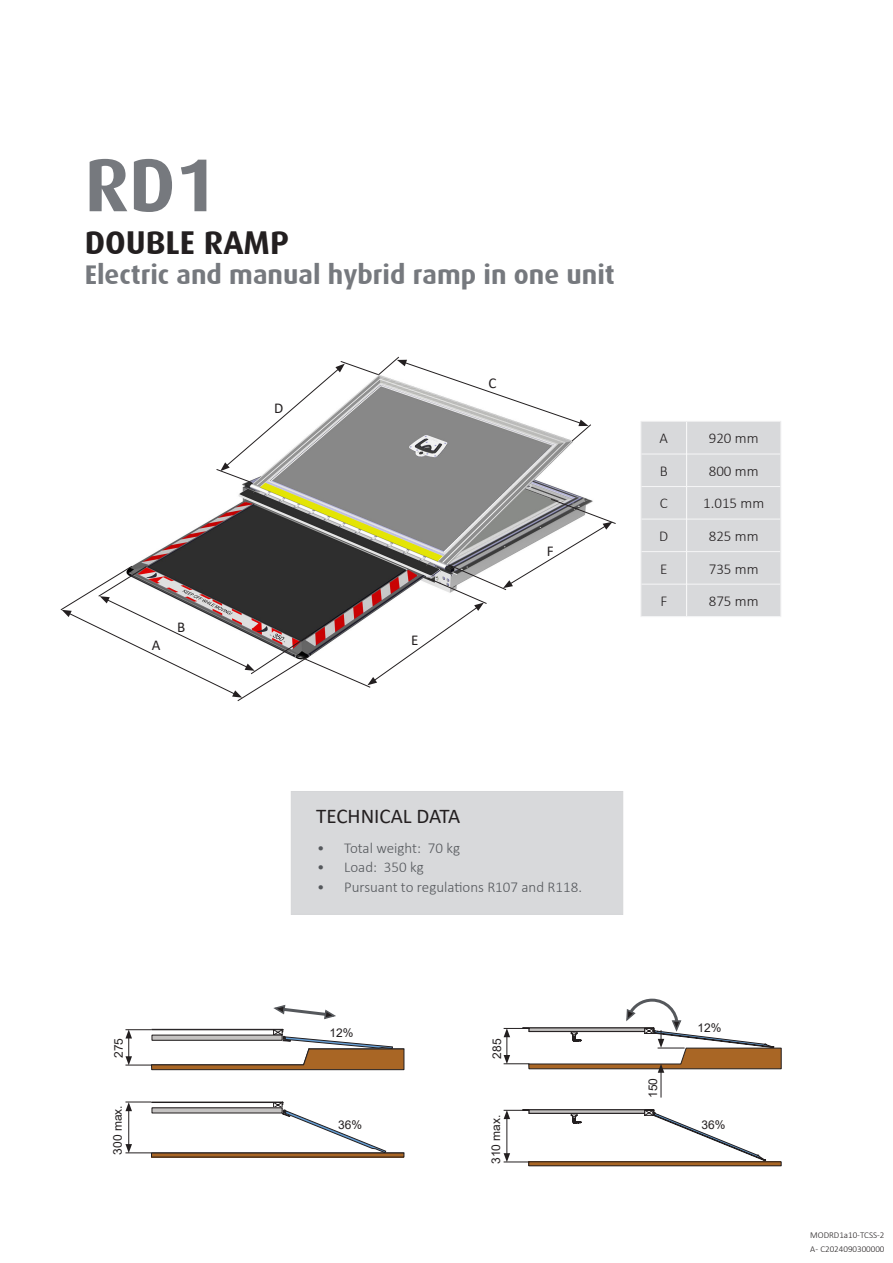
<style>
.page{position:relative;width:893px;height:1263px;background:#fff}
.page>*{position:absolute;margin:0;border:0;box-sizing:border-box;transform-origin:0 0}
.t1{font:700 75px "Dax";color:#76797e}
.t2{font:700 33px "Dax";color:#231f20}
.t3{font:700 27px "Dax";color:#76797e}
.t4{font:21px "Calibri";color:#231f20}
.t5{font:300 15px "Calibri";color:#55585c}
.t6{font:300 15px "Calibri";color:#231f20}
.t7{font:15px "Calibri";color:#231f20}
.t8{font:12px "Arial";color:#231f20}
.t9{font:300 9px "Calibri";color:#231f20}
</style>
<div class="page">
<div style="left:291px;top:791px;width:332px;height:124px;background:#d8d9db"></div>
<img style="left:238px;top:483px;width:347px;height:15px">
<div style="left:642px;top:422px;width:138px;height:194px;background:#d8d9db"></div>
<hr style="left:641px;top:454px;width:45px;height:1px;background:#f6f6f7">
<hr style="left:687px;top:454px;width:93px;height:1px;background:#f6f6f7">
<hr style="left:641px;top:486px;width:45px;height:1px;background:#f6f6f7">
<hr style="left:687px;top:486px;width:93px;height:1px;background:#f6f6f7">
<hr style="left:641px;top:519px;width:45px;height:1px;background:#f6f6f7">
<hr style="left:687px;top:519px;width:93px;height:1px;background:#f6f6f7">
<hr style="left:641px;top:551px;width:45px;height:1px;background:#f6f6f7">
<hr style="left:687px;top:551px;width:93px;height:1px;background:#f6f6f7">
<hr style="left:641px;top:584px;width:45px;height:1px;background:#f6f6f7">
<hr style="left:687px;top:584px;width:93px;height:1px;background:#f6f6f7">
<hr style="left:641px;top:616px;width:46px;height:1px;background:#f6f6f7">
<hr style="left:687px;top:616px;width:94px;height:1px;background:#f6f6f7">
<hr style="left:641px;top:421px;width:46px;height:1px;background:#eeeeef">
<hr style="left:641px;top:422px;width:1px;height:32px;background:#eeeeef">
<hr style="left:687px;top:421px;width:94px;height:1px;background:#eeeeef">
<hr style="left:780px;top:422px;width:1px;height:32px;background:#eeeeef">
<hr style="left:641px;top:454px;width:1px;height:32px;background:#eeeeef">
<hr style="left:780px;top:454px;width:1px;height:32px;background:#eeeeef">
<hr style="left:641px;top:486px;width:1px;height:33px;background:#eeeeef">
<hr style="left:780px;top:486px;width:1px;height:33px;background:#eeeeef">
<hr style="left:641px;top:519px;width:1px;height:33px;background:#eeeeef">
<hr style="left:780px;top:519px;width:1px;height:33px;background:#eeeeef">
<hr style="left:641px;top:552px;width:1px;height:32px;background:#eeeeef">
<hr style="left:780px;top:552px;width:1px;height:32px;background:#eeeeef">
<hr style="left:641px;top:584px;width:1px;height:32px;background:#eeeeef">
<hr style="left:780px;top:584px;width:1px;height:32px;background:#eeeeef">
<hr style="left:686px;top:422px;width:1px;height:32px;background:#fcfcfc">
<hr style="left:686px;top:454px;width:1px;height:32px;background:#fcfcfc">
<hr style="left:686px;top:486px;width:1px;height:33px;background:#fcfcfc">
<hr style="left:686px;top:519px;width:1px;height:33px;background:#fcfcfc">
<hr style="left:686px;top:552px;width:1px;height:32px;background:#fcfcfc">
<hr style="left:686px;top:584px;width:1px;height:32px;background:#fcfcfc">
<hr style="left:529px;top:1162px;width:252px;height:4px;background:#a96625">
<div style="left:528px;top:1161px;width:253px;height:5px;border:1px solid #231f20"></div>
<svg style="left:504px;top:1109px;width:262px;height:54px"></svg>
<svg style="left:125px;top:1102px;width:279px;height:51px"></svg>
<svg style="left:125px;top:1029px;width:279px;height:41px"></svg>
<svg style="left:273px;top:1005px;width:63px;height:15px"></svg>
<svg style="left:504px;top:998px;width:278px;height:99px"></svg>
<svg style="left:60px;top:498px;width:556px;height:203px"></svg>
<svg style="left:216px;top:356px;width:375px;height:127px"></svg>
<p class="t1" style="left:85px;top:143px;width:134px">RD1</p>
<p class="t2" style="left:85px;top:224px;width:206px">DOUBLE RAMP</p>
<p class="t3" style="left:85px;top:260px;width:532px">Electric and manual hybrid ramp in one unit</p>
<p class="t7" style="left:152px;top:634px;width:10px">A</p>
<p class="t7" style="left:177px;top:616px;width:10px">B</p>
<p class="t7" style="left:274px;top:398px;width:11px">D</p>
<p class="t7" style="left:411px;top:630px;width:9px">E</p>
<p class="t7" style="left:488px;top:373px;width:9px">C</p>
<p class="t7" style="left:547px;top:541px;width:8px">F</p>
<p class="t6" style="left:660px;top:429px;width:10px">A</p>
<p class="t6" style="left:709px;top:429px;width:51px">920 mm</p>
<p class="t6" style="left:660px;top:462px;width:10px">B</p>
<p class="t6" style="left:709px;top:462px;width:51px">800 mm</p>
<p class="t6" style="left:660px;top:494px;width:10px">C</p>
<p class="t6" style="left:703px;top:494px;width:63px">1.015 mm</p>
<p class="t6" style="left:659px;top:527px;width:11px">D</p>
<p class="t6" style="left:709px;top:527px;width:51px">825 mm</p>
<p class="t6" style="left:660px;top:559px;width:9px">E</p>
<p class="t6" style="left:709px;top:559px;width:51px">735 mm</p>
<p class="t6" style="left:660px;top:592px;width:8px">F</p>
<p class="t6" style="left:709px;top:592px;width:51px">875 mm</p>
<p class="t8" style="left:110px;top:1058px;width:22px;rotate:-90deg">275</p>
<p class="t8" style="left:109px;top:1155px;width:51px;rotate:-90deg">300 max.</p>
<p class="t4" style="left:316px;top:801px;width:146px">TECHNICAL DATA</p>
<p class="t5" style="left:317px;top:838px;width:144px">• Total weight: 70 kg</p>
<p class="t5" style="left:317px;top:858px;width:108px">• Load: 350 kg</p>
<p class="t5" style="left:317px;top:877px;width:266px">• Pursuant to regulations R107 and R118.</p>
<p class="t8" style="left:330px;top:1025px;width:26px">12%</p>
<p class="t8" style="left:338px;top:1117px;width:26px">36%</p>
<p class="t8" style="left:489px;top:1059px;width:22px;rotate:-90deg">285</p>
<p class="t8" style="left:487px;top:1164px;width:51px;rotate:-90deg">310 max.</p>
<p class="t8" style="left:645px;top:1098px;width:22px;rotate:-90deg">150</p>
<p class="t8" style="left:697px;top:1020px;width:26px">12%</p>
<p class="t8" style="left:702px;top:1117px;width:26px">36%</p>
<p class="t9" style="left:810px;top:1230px;width:76px">MODRD1a10-TCSS-2</p>
<p class="t9" style="left:810px;top:1243px;width:76px">A - C2024090300000</p>
</div>
